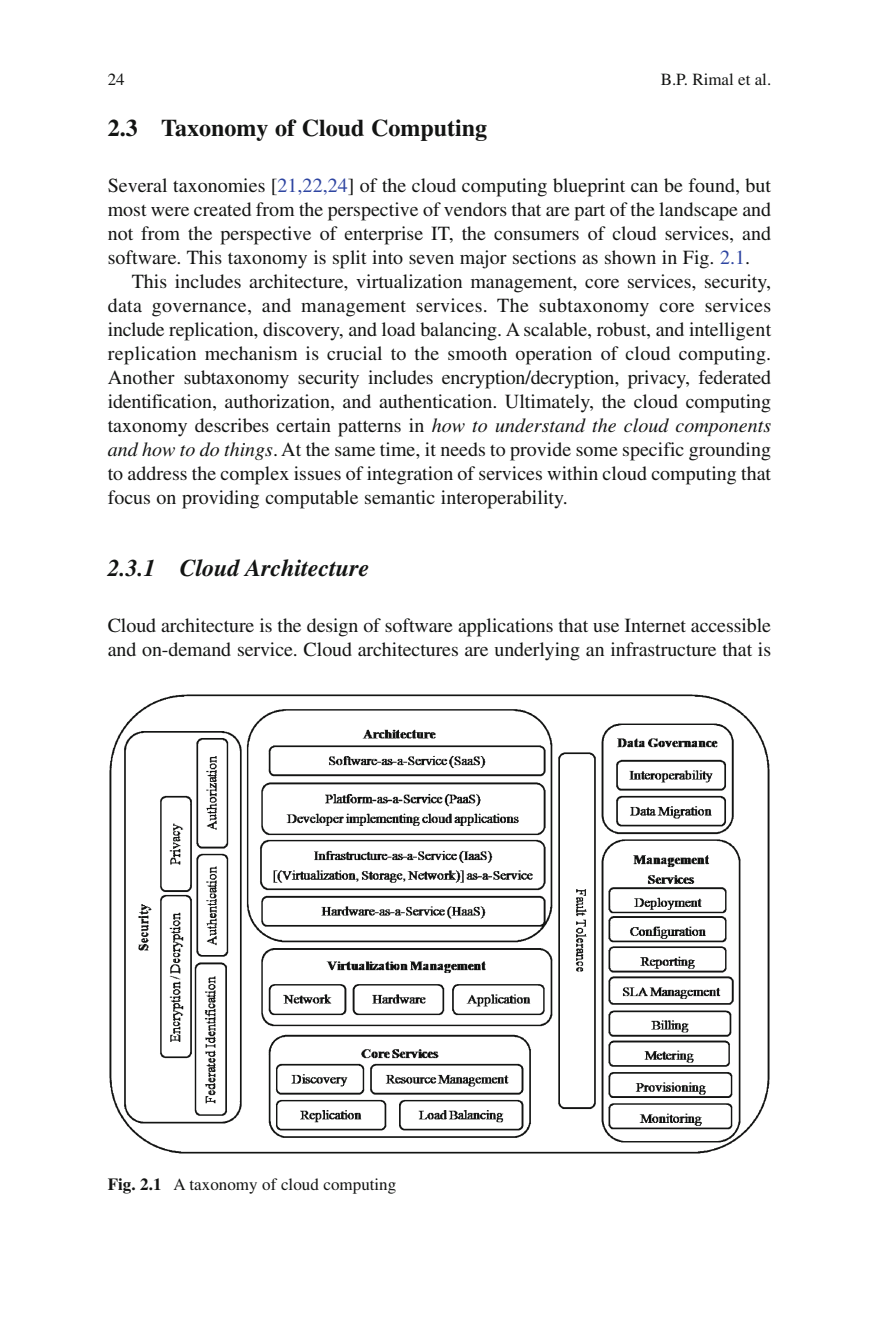
<style>
.page{position:relative;width:879px;height:1333px;background:#fff}
.page>*{position:absolute;margin:0;border:0;box-sizing:border-box;transform-origin:0 0}
.t1{font:700 24px "Times";color:#131413}
.t2{font:italic 700 24px "Times";color:#131413}
.t3{font:20px/24px "Times";letter-spacing:-.005em;color:#131413;text-align:justify}
.t4{font:17px "Times";color:#131413}
.s1{color:#2e45a1}
.s2{font-style:italic}
.s3{font-weight:700}
</style>
<div class="page">
<img style="left:109px;top:694px;width:660px;height:459px">
<p class="t4" style="left:108px;top:70px;width:18px">24</p>
<p class="t4" style="left:661px;top:70px;width:112px">B.P. Rimal et al.</p>
<p class="t1" style="left:108px;top:114px;width:381px">2.3 Taxonomy of Cloud Computing</p>
<p class="t3" style="left:108px;top:173px;width:665px">Several taxonomies [<span class="s1">21,22,24</span>] of the cloud computing blueprint can be found, but most were created from the perspective of vendors that are part of the landscape and not from the perspective of enterprise IT, the consumers of cloud services, and software. This taxonomy is split into seven major sections as shown in Fig. <span class="s1">2.1</span>.</p>
<p class="t3" style="left:108px;top:269px;width:665px;text-indent:24px">This includes architecture, virtualization management, core services, security, data governance, and management services. The subtaxonomy core services include replication, discovery, and load balancing. A scalable, robust, and intelligent replication mechanism is crucial to the smooth operation of cloud computing.<br>Another subtaxonomy security includes encryption/decryption, privacy, federated identification, authorization, and authentication. Ultimately, the cloud computing taxonomy describes certain patterns in <span class="s2">how to understand the cloud components and how to do things</span>. At the same time, it needs to provide some specific grounding to address the complex issues of integration of services within cloud computing that focus on providing computable semantic interoperability.</p>
<p class="t2" style="left:108px;top:554px;width:263px">2.3.1 Cloud Architecture</p>
<p class="t3" style="left:108px;top:613px;width:665px">Cloud architecture is the design of software applications that use Internet accessible and on-demand service. Cloud architectures are underlying an infrastructure that is</p>
<p class="t4" style="left:108px;top:1174px;width:290px"><span class="s3">Fig. 2.1</span> A taxonomy of cloud computing</p>
</div>
